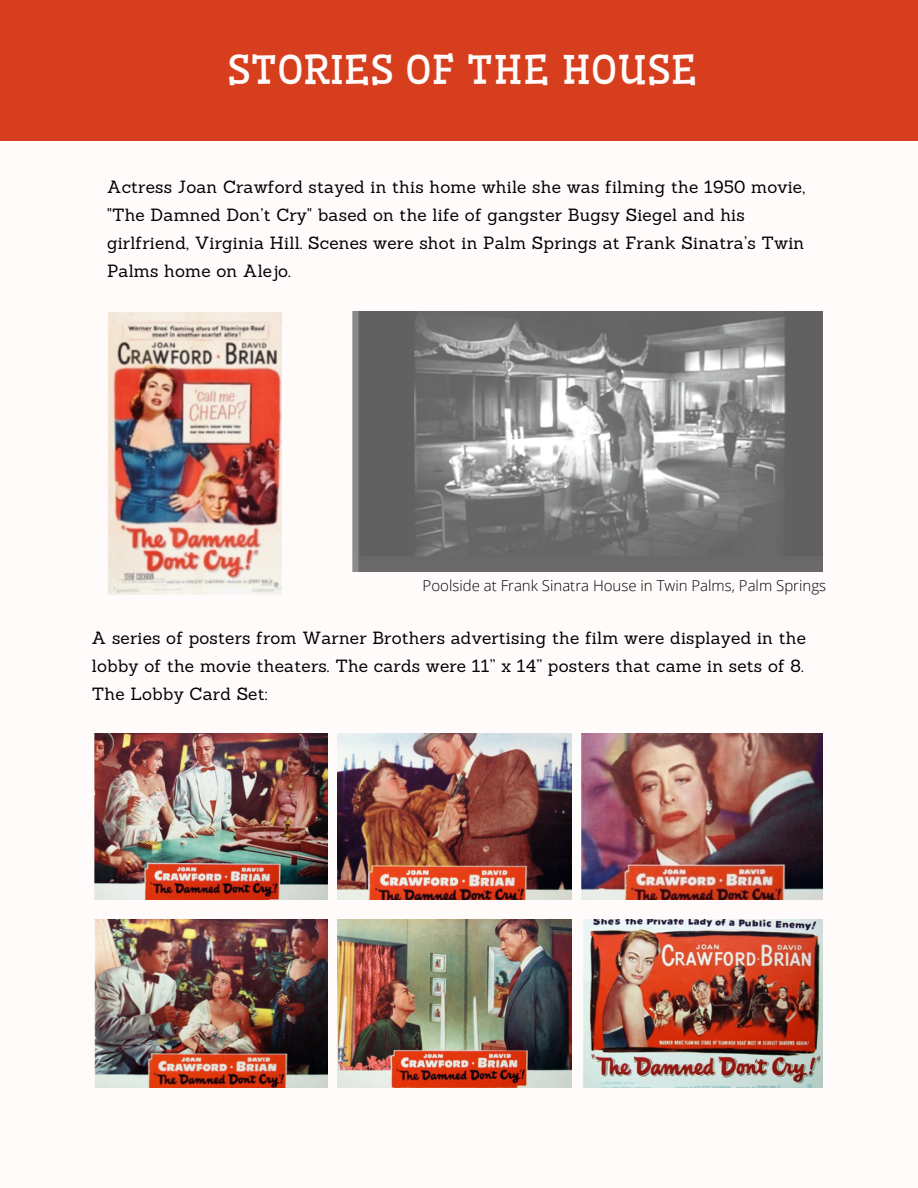
<style>
.page{position:relative;width:918px;height:1188px;background:#fffbfa}
.page>*{position:absolute;margin:0;border:0;box-sizing:border-box;transform-origin:0 0}
.t1{font:39.15px "Wellfleet";letter-spacing:.01em;color:#fffbfa}
.t2{font:17.25px/28.2px "Sanchez";letter-spacing:.01em;color:#000}
.t3{font:300 15px "Open Sans";color:#000}
</style>
<div class="page">
<img style="left:108px;top:312px;width:173px;height:282px">
<img style="left:353px;top:312px;width:470px;height:260px">
<div style="left:0;top:0;width:918px;height:141px;background:#d63e1e"></div>
<img style="left:337px;top:733px;width:234px;height:167px">
<img style="left:95px;top:919px;width:233px;height:169px">
<img style="left:581px;top:733px;width:242px;height:167px">
<img style="left:95px;top:733px;width:233px;height:167px">
<img style="left:337px;top:919px;width:234px;height:169px">
<img style="left:583px;top:919px;width:240px;height:169px">
<p class="t1" style="left:228px;top:46px;width:471px">STORIES OF THE HOUSE</p>
<p class="t2" style="left:107px;top:173px;width:700px">Actress Joan Crawford stayed in this home while she was filming the 1950 movie, "The Damned Don’t Cry" based on the life of gangster Bugsy Siegel and his girlfriend, Virginia Hill. Scenes were shot in Palm Springs at Frank Sinatra’s Twin Palms home on Alejo.</p>
<p class="t3" style="left:423px;top:575px;width:405px">Poolside at Frank Sinatra House in Twin Palms, Palm Springs</p>
<p class="t2" style="left:92px;top:623px;width:716px">A series of posters from Warner Brothers advertising the film were displayed in the lobby of the movie theaters. The cards were 11” x 14” posters that came in sets of 8.<br>The Lobby Card Set:</p>
</div>
